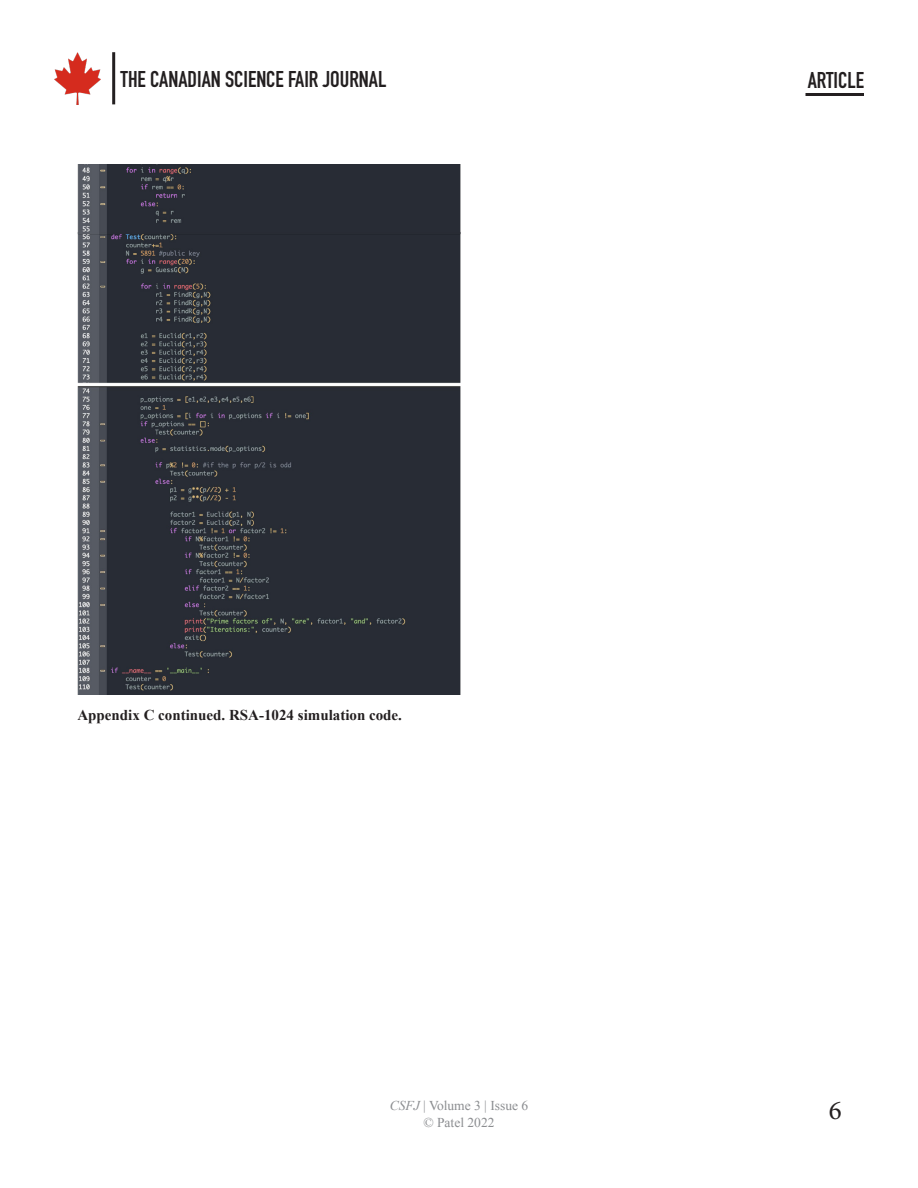
<style>
.page{position:relative;width:918px;height:1188px;background:#fff}
.page>*{position:absolute;margin:0;border:0;box-sizing:border-box;transform-origin:0 0}
.t1{font:27px "Minion Pro";color:#231f20}
.t2{font:700 22.5px "DIN Condensed";color:#231f20}
.t3{font:700 15px "Times New Roman";color:#231f20}
.t4{font:13.5px/16.2px "Times New Roman";color:#8b8d90;text-align:center}
.s1{font-style:italic}
</style>
<div class="page">
<img style="left:54px;top:52px;width:47px;height:52px">
<hr style="left:112px;top:52px;width:3px;height:52px;background:#231f20">
<hr style="left:806px;top:93px;width:58px;height:3px;background:#231f20">
<img style="left:77px;top:234px;width:384px;height:461px">
<img style="left:77px;top:164px;width:384px;height:70px">
<h2 class="t2" style="left:121px;top:64px;width:267px">THE CANADIAN SCIENCE FAIR JOURNAL</h2>
<h2 class="t2" style="left:808px;top:65px;width:58px">ARTICLE</h2>
<p class="t3" style="left:77px;top:704px;width:326px">Appendix C continued. RSA-1024 simulation code.</p>
<p class="t4" style="left:390px;top:1098px;width:140px"><span class="s1">CSFJ</span> | Volume 3 | Issue 6 © Patel 2022</p>
<h1 class="t1" style="left:829px;top:1092px;width:14px">6</h1>
</div>
